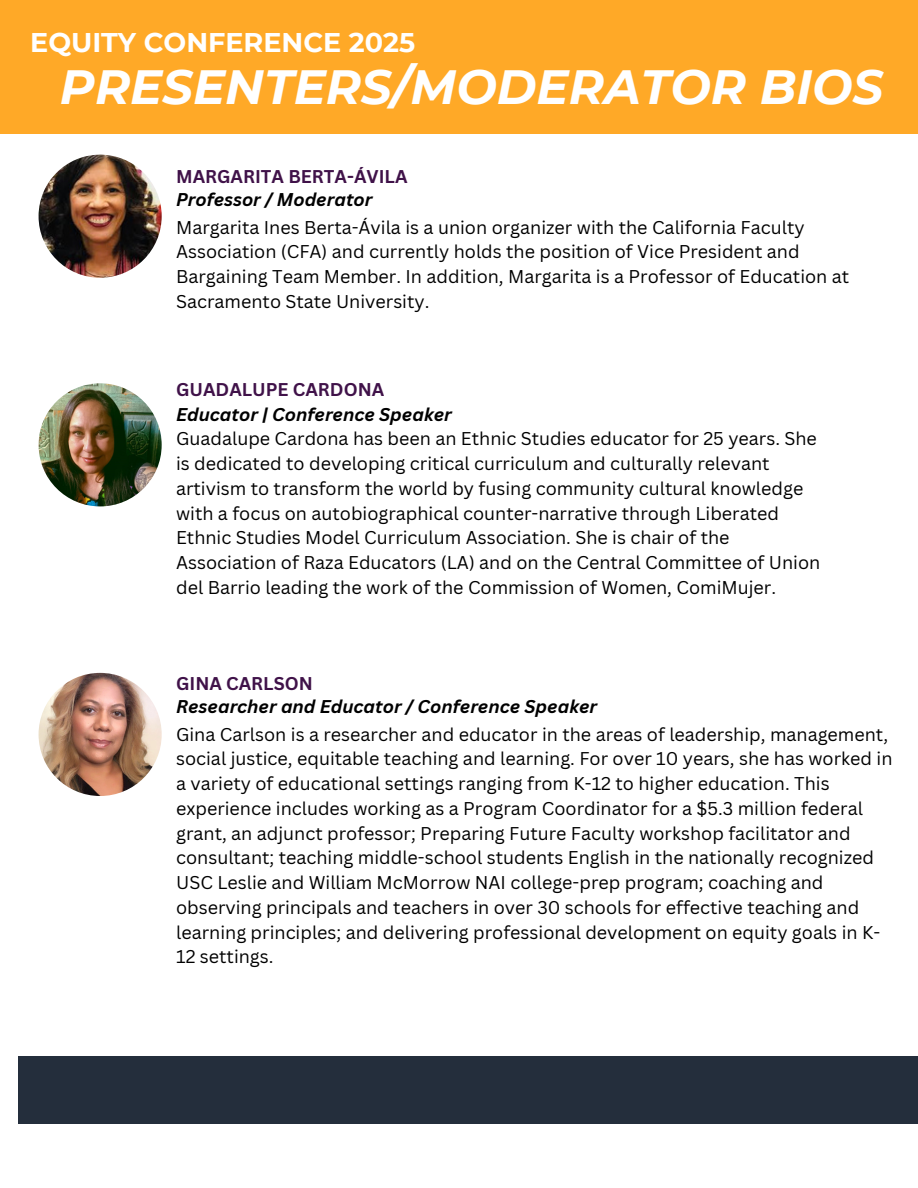
<style>
.page{position:relative;width:918px;height:1188px;background:#fff}
.page>*{position:absolute;margin:0;border:0;box-sizing:border-box;transform-origin:0 0}
.t1{font:italic 700 48px "Montserrat";color:#fff}
.t2{font:700 27px "Montserrat";color:#fff}
.t3{font:18px/24.8px "Canva Sans";color:#000}
.t4{font:italic 700 18px "Canva Sans";color:#000}
.t5{font:700 18px "Canva Sans";color:#401249}
</style>
<div class="page">
<div style="left:19px;top:1056px;width:899px;height:68px;background:#242e3c"></div>
<div style="left:0;top:0;width:918px;height:133px;background:#ffa927"></div>
<img style="left:39px;top:383px;width:123px;height:123px;border-radius:50%">
<img style="left:39px;top:155px;width:123px;height:123px;border-radius:50%">
<img style="left:39px;top:673px;width:123px;height:123px;border-radius:50%">
<h1 class="t2" style="left:30px;top:26px;width:386px">EQUITY CONFERENCE 2025</h1>
<h2 class="t1" style="left:60px;top:58px;width:825px">PRESENTERS/MODERATOR BIOS</h2>
<h3 class="t5" style="left:176px;top:164px;width:233px">MARGARITA BERTA-ÁVILA</h3>
<h4 class="t4" style="left:176px;top:187px;width:198px">Professor / Moderator</h4>
<p class="t3" style="left:176px;top:214px;width:675px">Margarita Ines Berta-Ávila is a union organizer with the California Faculty Association (CFA) and currently holds the position of Vice President and Bargaining Team Member. In addition, Margarita is a Professor of Education at Sacramento State University.</p>
<h3 class="t5" style="left:176px;top:377px;width:210px">GUADALUPE CARDONA</h3>
<h4 class="t4" style="left:176px;top:402px;width:277px">Educator | Conference Speaker</h4>
<p class="t3" style="left:176px;top:426px;width:646px">Guadalupe Cardona has been an Ethnic Studies educator for 25 years. She is dedicated to developing critical curriculum and culturally relevant artivism to transform the world by fusing community cultural knowledge with a focus on autobiographical counter-narrative through Liberated Ethnic Studies Model Curriculum Association. She is chair of the Association of Raza Educators (LA) and on the Central Committee of Union del Barrio leading the work of the Commission of Women, ComiMujer.</p>
<h3 class="t5" style="left:176px;top:671px;width:138px">GINA CARLSON</h3>
<h4 class="t4" style="left:176px;top:694px;width:423px">Researcher and Educator / Conference Speaker</h4>
<p class="t3" style="left:176px;top:721px;width:718px">Gina Carlson is a researcher and educator in the areas of leadership, management, social justice, equitable teaching and learning. For over 10 years, she has worked in a variety of educational settings ranging from K-12 to higher education. This experience includes working as a Program Coordinator for a $5.3 million federal grant, an adjunct professor; Preparing Future Faculty workshop facilitator and consultant; teaching middle-school students English in the nationally recognized USC Leslie and William McMorrow NAI college-prep program; coaching and observing principals and teachers in over 30 schools for effective teaching and learning principles; and delivering professional development on equity goals in K-12 settings.</p>
</div>
